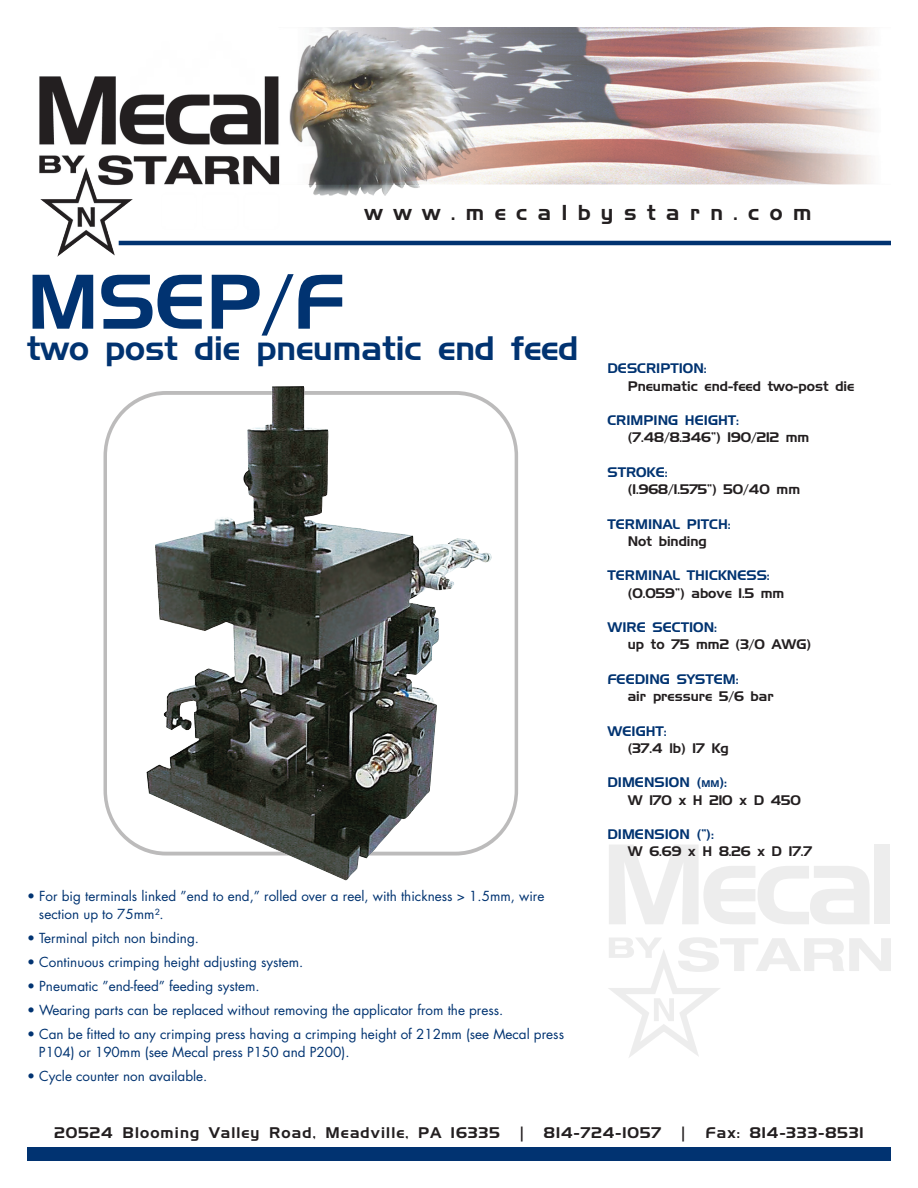
<style>
.page{position:relative;width:918px;height:1188px;background:#fff}
.page>*{position:absolute;margin:0;border:0;box-sizing:border-box;transform-origin:0 0}
.t1{font:75px "Aero";color:#013371}
.t2{font:33px "Aero";color:#013371}
.t3{font:21px "Aero";letter-spacing:.5em;color:#231f20}
.t4{font:15px "Aero";letter-spacing:.075em;color:#231f20}
.t5{font:13.5px/18px "Futura";color:#013371}
.t6{font:13.5px/17.2px "Aero";color:#231f20}
.t7{font:13.5px "Aero";color:#013371}
.s1{color:#013371}
.s2{font-size:9.45px;color:#013371}
</style>
<div class="page">
<div style="left:27px;top:1147px;width:864px;height:14px;background:#013371"></div>
<svg style="left:609px;top:845px;width:260px;height:79px"></svg>
<div style="left:874px;top:845px;width:16px;height:79px;background:#ededed"></div>
<svg style="left:608px;top:937px;width:283px;height:120px"></svg>
<img style="left:39px;top:27px;width:852px;height:230px">
<hr style="left:119px;top:241px;width:772px;height:4px;background:#013371">
<div style="left:104px;top:391px;width:414px;height:464px;border:4px solid #201d1e;border-radius:62px"></div>
<img style="left:146px;top:386px;width:291px;height:494px">
<h3 class="t3" style="left:365px;top:200px;width:448px">www.mecalbystarn.com</h3>
<h1 class="t1" style="left:27px;top:256px;width:319px">MSEP/F</h1>
<h2 class="t2" style="left:27px;top:329px;width:553px">two post die pneumatic end feed</h2>
<p class="t5" style="left:39px;top:888px;width:507px;text-indent:-12px">• For big terminals linked ”end to end,” rolled over a reel, with thickness &gt; 1.5mm, wire section up to 75mm².</p>
<p class="t5" style="left:27px;top:930px;width:174px">• Terminal pitch non binding.</p>
<p class="t5" style="left:27px;top:954px;width:278px">• Continuous crimping height adjusting system.</p>
<p class="t5" style="left:27px;top:978px;width:234px">• Pneumatic ”end-feed” feeding system.</p>
<p class="t5" style="left:27px;top:1002px;width:478px">• Wearing parts can be replaced without removing the applicator from the press.</p>
<p class="t5" style="left:39px;top:1026px;width:527px;text-indent:-12px">• Can be fitted to any crimping press having a crimping height of 212mm (see Mecal press<br>P104) or 190mm (see Mecal press P150 and P200).</p>
<p class="t5" style="left:27px;top:1068px;width:182px">• Cycle counter non available.</p>
<p class="t7" style="left:608px;top:360px;width:101px">DESCRIPTION:</p>
<p class="t6" style="left:628px;top:377px;width:228px">Pneumatic end-feed two-post die</p>
<p class="t7" style="left:608px;top:412px;width:133px">CRIMPING HEIGHT:</p>
<p class="t6" style="left:628px;top:429px;width:183px">(7.48/8.346”) 190/212 mm</p>
<p class="t7" style="left:608px;top:464px;width:62px">STROKE:</p>
<p class="t6" style="left:628px;top:481px;width:174px">(1.968/1.575”) 50/40 mm</p>
<p class="t7" style="left:608px;top:516px;width:125px">TERMINAL PITCH:</p>
<p class="t6" style="left:628px;top:533px;width:81px">Not binding</p>
<p class="t7" style="left:608px;top:567px;width:164px">TERMINAL THICKNESS:</p>
<p class="t6" style="left:628px;top:584px;width:158px">(0.059”) above 1.5 mm</p>
<p class="t7" style="left:608px;top:619px;width:111px">WIRE SECTION:</p>
<p class="t6" style="left:628px;top:636px;width:185px">up to 75 mm2 (3/0 AWG)</p>
<p class="t7" style="left:608px;top:671px;width:133px">FEEDING SYSTEM:</p>
<p class="t6" style="left:628px;top:688px;width:148px">air pressure 5/6 bar</p>
<p class="t7" style="left:608px;top:723px;width:61px">WEIGHT:</p>
<p class="t6" style="left:628px;top:740px;width:103px">(37.4 lb) 17 Kg</p>
<p class="t6" style="left:628px;top:774px;width:175px;text-indent:-20px"><span class="s1">DIMENSION (</span><span class="s2">mm</span><span class="s1">):<br></span>W 170 x H 210 x D 450</p>
<p class="t6" style="left:628px;top:826px;width:186px;text-indent:-20px"><span class="s1">DIMENSION (</span><span class="s1">”</span><span class="s1">):<br></span>W 6.69 x H 8.26 x D 17.7</p>
<p class="t4" style="left:54px;top:1124px;width:811px">20524 Blooming Valley Road, Meadville, PA 16335 | 814-724-1057 | Fax: 814-333-8531</p>
</div>
